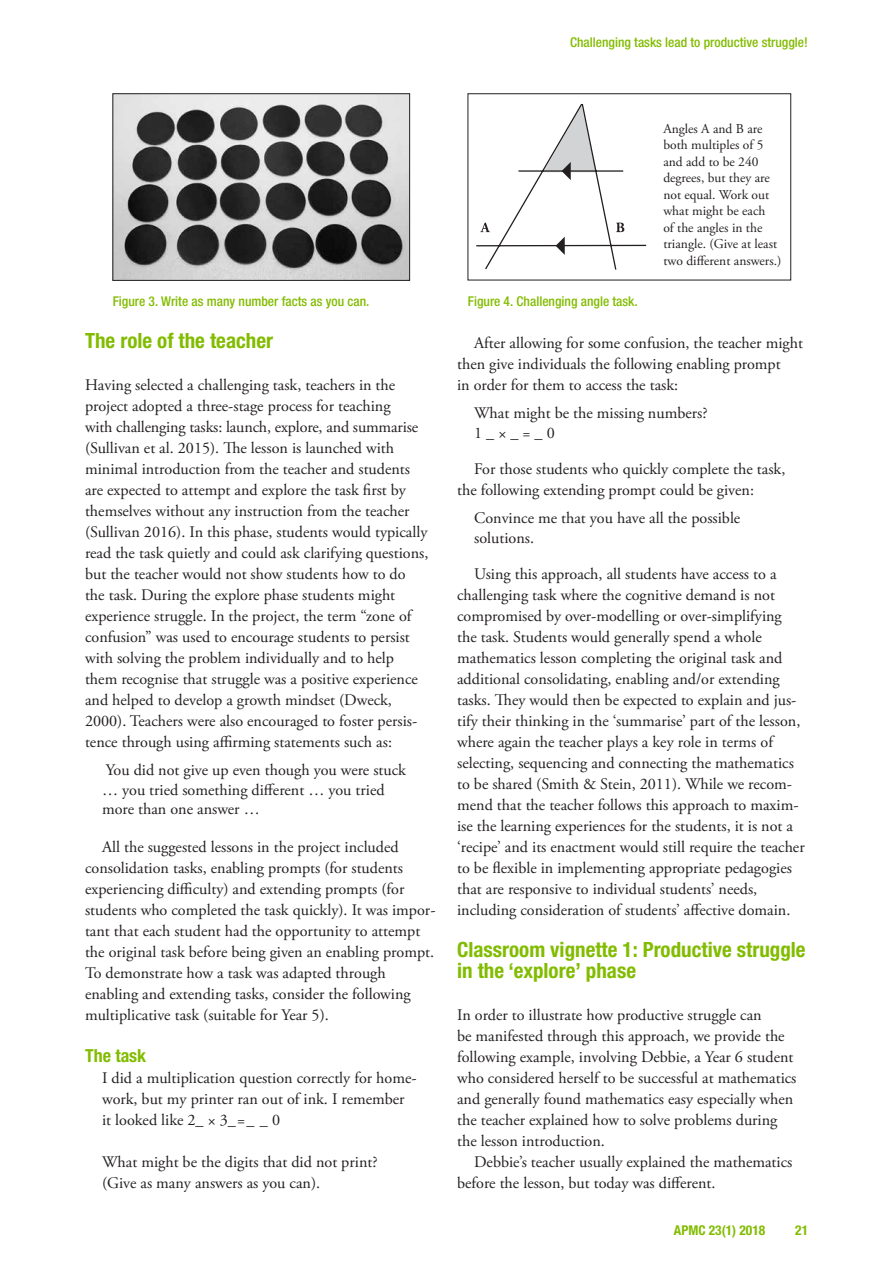
<style>
.page{position:relative;width:893px;height:1263px;background:#fff}
.page>*{position:absolute;margin:0;border:0;box-sizing:border-box;transform-origin:0 0}
.t1{font:700 condensed 21px/21px "Helvetica Neue";color:#82bc00}
.t2{font:700 condensed 18px "Helvetica Neue";color:#82bc00}
.t3{font:16.2px/21px "Adobe Garamond Pro";color:#231f20}
.t4{font:13.5px/16.5px "Adobe Garamond Pro";color:#231f20}
.t5{font:500 condensed 13.5px "Helvetica Neue";color:#82bc00}
.t6{font:700 condensed 13.5px "Helvetica Neue";color:#82bc00}
</style>
<div class="page">
<img style="left:115px;top:96px;width:293px;height:183px">
<div style="left:113px;top:94px;width:297px;height:187px;border:1px solid #231f20"></div>
<svg style="left:476px;top:104px;width:170px;height:166px"></svg>
<p class="t5" style="left:570px;top:34px;width:239px">Challenging tasks lead to productive struggle!</p>
<p class="t5" style="left:113px;top:293px;width:258px">Figure 3. Write as many number facts as you can.</p>
<p class="t5" style="left:468px;top:293px;width:172px">Figure 4. Challenging angle task.</p>
<p class="t4" style="left:663px;top:121px;width:120px">Angles A and B are both multiples of 5 and add to be 240 degrees, but they are not equal. Work out what might be each<br>of the angles in the triangle. (Give at least two different answers.)</p>
<p class="t1" style="left:85px;top:330px;width:190px">The role of the teacher</p>
<p class="t3" style="left:85px;top:375px;width:345px">Having selected a challenging task, teachers in the project adopted a three-stage process for teaching<br>with challenging tasks: launch, explore, and summarise (Sullivan et al. 2015). The lesson is launched with minimal introduction from the teacher and students are expected to attempt and explore the task first by themselves without any instruction from the teacher (Sullivan 2016). In this phase, students would typically read the task quietly and could ask clarifying questions, but the teacher would not show students how to do the task. During the explore phase students might experience struggle. In the project, the term “zone of confusion” was used to encourage students to persist with solving the problem individually and to help them recognise that struggle was a positive experience and helped to develop a growth mindset (Dweck, 2000). Teachers were also encouraged to foster persis&shy;tence through using affirming statements such as:</p>
<p class="t3" style="left:102px;top:761px;width:305px;line-height:19.5px">You did not give up even though you were stuck … you tried something different … you tried more than one answer …</p>
<p class="t3" style="left:85px;top:837px;width:352px;text-indent:17px">All the suggested lessons in the project included consolidation tasks, enabling prompts (for students experiencing difficulty) and extending prompts (for students who completed the task quickly). It was impor&shy;tant that each student had the opportunity to attempt the original task before being given an enabling prompt.<br>To demonstrate how a task was adapted through enabling and extending tasks, consider the following multiplicative task (suitable for Year 5).</p>
<p class="t2" style="left:85px;top:1045px;width:63px">The task</p>
<p class="t3" style="left:102px;top:1068px;width:316px">I did a multiplication question correctly for home&shy;work, but my printer ran out of ink. I remember it looked like 2_ × 3_=_ _ 0</p>
<p class="t3" style="left:102px;top:1152px;width:277px">What might be the digits that did not print? (Give as many answers as you can).</p>
<p class="t3" style="left:457px;top:333px;width:347px;text-indent:17px">After allowing for some confusion, the teacher might then give individuals the following enabling prompt<br>in order for them to access the task:</p>
<p class="t3" style="left:474px;top:404px;width:235px;line-height:19.5px">What might be the missing numbers?<br>1 _ × _ = _ 0</p>
<p class="t3" style="left:457px;top:459px;width:330px;text-indent:17px">For those students who quickly complete the task, the following extending prompt could be given:</p>
<p class="t3" style="left:474px;top:509px;width:268px;line-height:19.5px">Convince me that you have all the possible solutions.</p>
<p class="t3" style="left:457px;top:564px;width:349px;text-indent:17px">Using this approach, all students have access to a challenging task where the cognitive demand is not compromised by over-modelling or over-simplifying the task. Students would generally spend a whole mathematics lesson completing the original task and additional consolidating, enabling and/or extending tasks. They would then be expected to explain and jus&shy;tify their thinking in the ‘summarise’ part of the lesson, where again the teacher plays a key role in terms of selecting, sequencing and connecting the mathematics to be shared (Smith &amp; Stein, 2011). While we recom&shy;mend that the teacher follows this approach to maxim&shy;ise the learning experiences for the students, it is not a ‘recipe’ and its enactment would still require the teacher to be flexible in implementing appropriate pedagogies that are responsive to individual students’ needs, including consideration of students’ affective domain.</p>
<p class="t1" style="left:457px;top:939px;width:350px">Classroom vignette 1: Productive struggle in the ‘explore’ phase</p>
<p class="t3" style="left:457px;top:1005px;width:341px">In order to illustrate how productive struggle can<br>be manifested through this approach, we provide the following example, involving Debbie, a Year 6 student who considered herself to be successful at mathematics and generally found mathematics easy especially when the teacher explained how to solve problems during the lesson introduction.</p>
<p class="t3" style="left:457px;top:1152px;width:337px;text-indent:17px">Debbie’s teacher usually explained the mathematics before the lesson, but today was different.</p>
<p class="t6" style="left:674px;top:1222px;width:93px">APMC 23(1) 2018</p>
<p class="t6" style="left:795px;top:1222px;width:14px">21</p>
</div>
